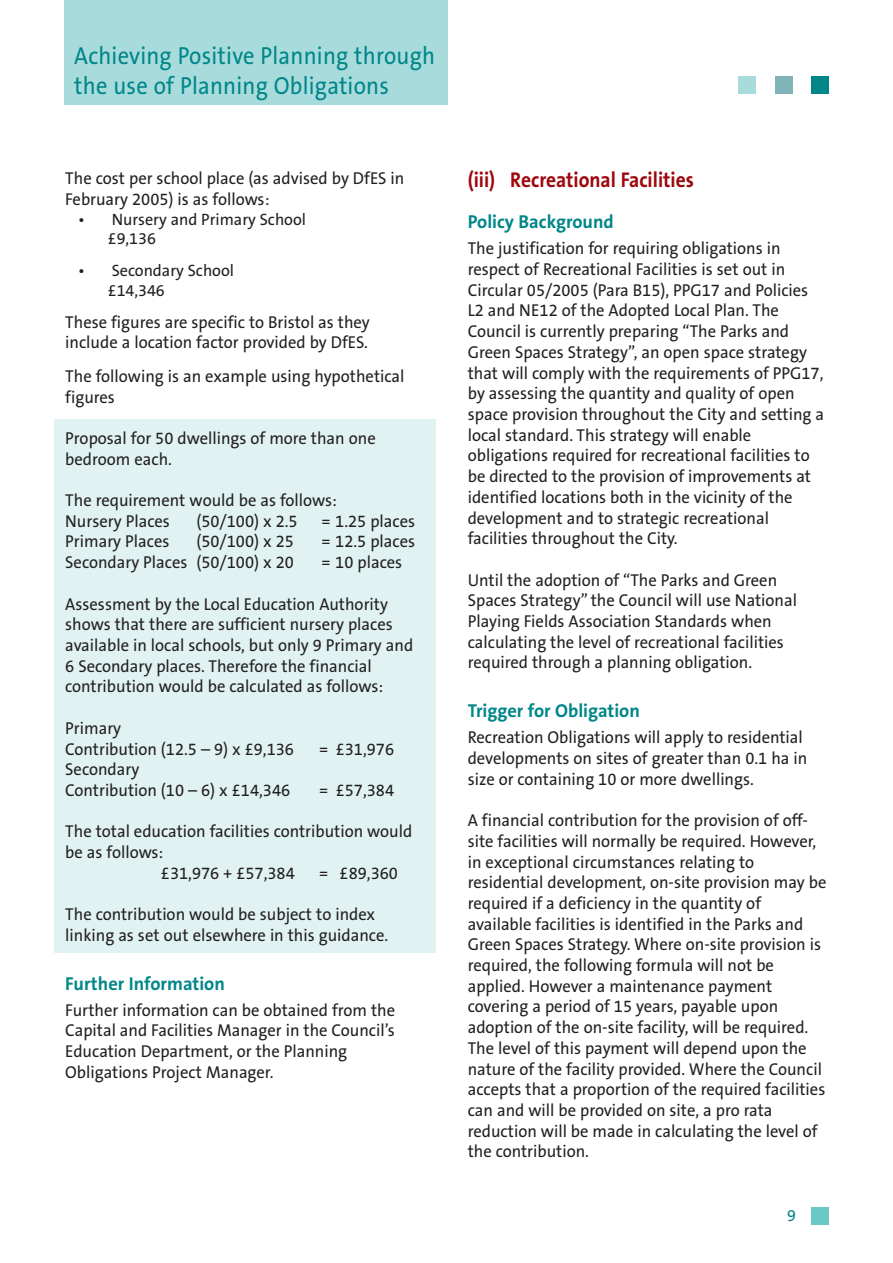
<style>
.page{position:relative;width:893px;height:1263px;background:#fff}
.page>*{position:absolute;margin:0;border:0;box-sizing:border-box;transform-origin:0 0}
.t1{font:24.75px/29.7px "The Sans B5 Plain";letter-spacing:.01em;color:#008689;scale:.91 1}
.t2{font:700 21.45px "The Sans B7";color:#9d070d;scale:.91 1}
.t3{font:700 18.75px "The Sans B7";color:#008689}
.t4{font:17.25px/20.7px "The Sans B5 Plain";color:#231f20;scale:.96 1}
.t5{font:16.5px/19.5px "The Sans B5 Plain";color:#231f20}
.t6{font:16.5px "The Sans B5 Plain";color:#008689}
</style>
<div class="page">
<div style="left:54px;top:419px;width:381px;height:534px;background:#e0f2f1"></div>
<div style="left:64px;top:0;width:383px;height:105px;background:#a8dbdb"></div>
<div style="left:812px;top:1208px;width:17px;height:17px;background:#6ac8c7"></div>
<div style="left:738px;top:76px;width:18px;height:18px;background:#a8dbdb"></div>
<div style="left:812px;top:76px;width:17px;height:18px;background:#008689"></div>
<div style="left:775px;top:76px;width:18px;height:18px;background:#80b4b9"></div>
<h1 class="t1" style="left:74px;top:42px;width:398px">Achieving Positive Planning through the use of Planning Obligations</h1>
<p class="t4" style="left:65px;top:169px;width:355px">The cost per school place (as advised by DfES in<br>February 2005) is as follows:</p>
<p class="t5" style="left:108px;top:210px;width:200px;text-indent:-30px">• Nursery and Primary School £9,136</p>
<p class="t5" style="left:108px;top:262px;width:128px;text-indent:-30px">• Secondary School £14,346</p>
<p class="t4" style="left:65px;top:313px;width:319px;line-height:19.5px">These figures are specific to Bristol as they include a location factor provided by DfES.</p>
<p class="t4" style="left:65px;top:366px;width:355px">The following is an example using hypothetical figures</p>
<p class="t4" style="left:65px;top:428px;width:325px">Proposal for 50 dwellings of more than one bedroom each.</p>
<p class="t4" style="left:65px;top:490px;width:284px">The requirement would be as follows:<br>Nursery Places</p>
<p class="t4" style="left:196px;top:511px;width:107px">(50/100) x 2.5</p>
<p class="t4" style="left:321px;top:511px;width:99px">= 1.25 places</p>
<p class="t4" style="left:65px;top:532px;width:110px">Primary Places</p>
<p class="t4" style="left:196px;top:532px;width:103px">(50/100) x 25</p>
<p class="t4" style="left:321px;top:532px;width:99px">= 12.5 places</p>
<p class="t4" style="left:65px;top:553px;width:240px">Secondary Places (50/100) x 20</p>
<p class="t4" style="left:321px;top:553px;width:86px">= 10 places</p>
<p class="t4" style="left:65px;top:594px;width:364px">Assessment by the Local Education Authority shows that there are sufficient nursery places available in local schools, but only 9 Primary and 6 Secondary places. Therefore the financial contribution would be calculated as follows:</p>
<p class="t4" style="left:65px;top:718px;width:240px">Primary<br>Contribution (12.5 – 9) x £9,136</p>
<p class="t4" style="left:319px;top:739px;width:80px">= £31,976</p>
<p class="t4" style="left:65px;top:760px;width:236px">Secondary<br>Contribution (10 – 6) x £14,346</p>
<p class="t4" style="left:319px;top:780px;width:80px">= £57,384</p>
<p class="t4" style="left:65px;top:822px;width:363px">The total education facilities contribution would</p>
<p class="t4" style="left:65px;top:842px;width:104px">be as follows:</p>
<p class="t4" style="left:161px;top:863px;width:141px">£31,976 + £57,384</p>
<p class="t4" style="left:319px;top:863px;width:84px">= £89,360</p>
<p class="t4" style="left:65px;top:904px;width:338px">The contribution would be subject to index linking as set out elsewhere in this guidance.</p>
<p class="t3" style="left:65px;top:973px;width:161px">Further Information</p>
<p class="t4" style="left:65px;top:1000px;width:345px">Further information can be obtained from the Capital and Facilities Manager in the Council’s Education Department, or the Planning Obligations Project Manager.</p>
<p class="t2" style="left:468px;top:169px;width:250px">(iii) Recreational Facilities</p>
<p class="t3" style="left:468px;top:212px;width:147px">Policy Background</p>
<p class="t4" style="left:468px;top:239px;width:373px">The justification for requiring obligations in respect of Recreational Facilities is set out in Circular 05/2005 (Para B15), PPG17 and Policies L2 and NE12 of the Adopted Local Plan. The Council is currently preparing “The Parks and Green Spaces Strategy”, an open space strategy that will comply with the requirements of PPG17, by assessing the quantity and quality of open space provision throughout the City and setting a local standard. This strategy will enable obligations required for recreational facilities to be directed to the provision of improvements at identified locations both in the vicinity of the development and to strategic recreational facilities throughout the City.</p>
<p class="t4" style="left:468px;top:570px;width:344px">Until the adoption of “The Parks and Green Spaces Strategy” the Council will use National Playing Fields Association Standards when calculating the level of recreational facilities required through a planning obligation.</p>
<p class="t3" style="left:468px;top:701px;width:174px">Trigger for Obligation</p>
<p class="t4" style="left:468px;top:728px;width:355px">Recreation Obligations will apply to residential developments on sites of greater than 0.1 ha in size or containing 10 or more dwellings.</p>
<p class="t4" style="left:468px;top:810px;width:375px">A financial contribution for the provision of off&shy;site facilities will normally be required. However, in exceptional circumstances relating to residential development, on-site provision may be required if a deficiency in the quantity of available facilities is identified in the Parks and Green Spaces Strategy. Where on-site provision is required, the following formula will not be applied. However a maintenance payment covering a period of 15 years, payable upon adoption of the on-site facility, will be required.<br>The level of this payment will depend upon the nature of the facility provided. Where the Council accepts that a proportion of the required facilities can and will be provided on site, a pro rata reduction will be made in calculating the level of the contribution.</p>
<p class="t6" style="left:787px;top:1207px;width:10px">9</p>
</div>
